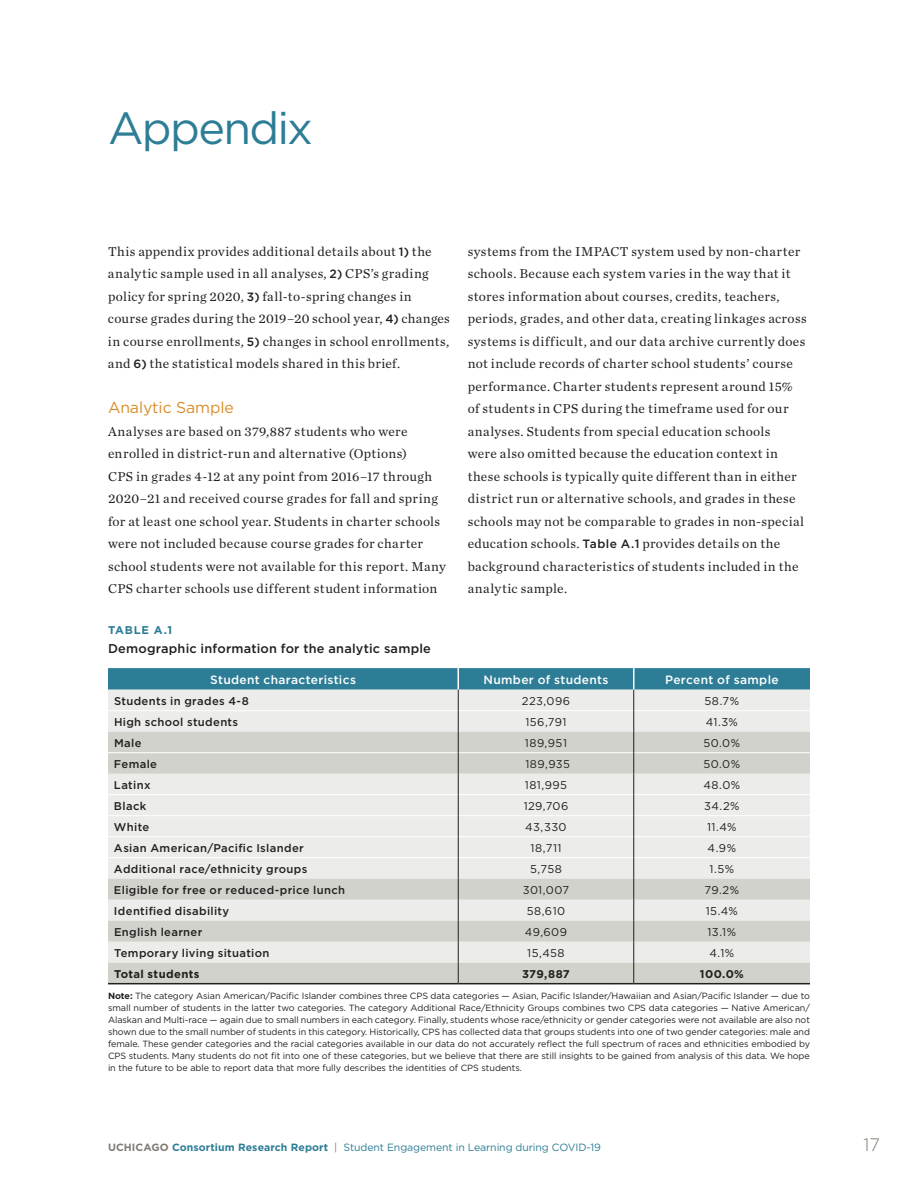
<style>
.page{position:relative;width:918px;height:1188px;background:#fff}
.page>*{position:absolute;margin:0;border:0;box-sizing:border-box;transform-origin:0 0}
.Chapter_Head_Gotham{font:45px "Gotham";letter-spacing:-.035em;color:#2d7d96}
.t1{font:300 18px "Gotham";color:#817b75}
.C_head-Gotham{font:15.75px "Gotham";letter-spacing:-.005em;color:#d98d28}
.Body_Text_1-Chronicl{font:13.5px/22.5px "Chronicle Text G1";letter-spacing:.025em;color:#231f20}
.Figure_Title{font:500 12.75px "Gotham";letter-spacing:.015em;color:#231f20}
.Table_Head{font:500 12px "Gotham";letter-spacing:.03em;color:#fff}
.Table_Head_Black{font:500 11.25px "Gotham";letter-spacing:.03em;color:#231f20}
.Table_text-Gotham{font:11.25px "Gotham";letter-spacing:.035em;color:#231f20}
.Table_Head_Black-2{font:700 11.25px "Gotham";letter-spacing:.035em;color:#231f20}
.Table_text-Gotham-2{font:700 11.25px "Gotham";letter-spacing:.03em;color:#231f20}
.Figure_Number{font:700 11.25px "Gotham";letter-spacing:.07em;color:#2d7d96}
.t2{font:10.5px "Gotham";letter-spacing:-.01em;color:#2d7d96}
.Note_Text{font:9px/12px "Gotham";letter-spacing:-.005em;color:#231f20;text-align:justify}
.s1{font-family:"Gotham";font-weight:500;font-size:12px}
.s2{font-weight:700}
.s3{font-weight:700;color:#817b75}
.s4{color:#817b75}
</style>
<div class="page">
<hr style="left:108px;top:983px;width:350px;height:1px;background:#231f20">
<hr style="left:458px;top:983px;width:176px;height:1px;background:#231f20">
<hr style="left:634px;top:983px;width:176px;height:1px;background:#231f20">
<svg style="left:108px;top:668px;width:702px;height:315px;background:#d6dbda"></svg>
<p class="Chapter_Head_Gotham" style="left:108px;top:99px;width:207px">Appendix</p>
<p class="Body_Text_1-Chronicl" style="left:108px;top:239px;width:343px">This appendix provides additional details about <span class="s1">1)</span> the analytic sample used in all analyses, <span class="s1">2)</span> CPS’s grading policy for spring 2020, <span class="s1">3)</span> fall-to-spring changes in course grades during the 2019–20 school year, <span class="s1">4)</span> changes in course enrollments, <span class="s1">5)</span> changes in school enrollments, and <span class="s1">6)</span> the statistical models shared in this brief.</p>
<p class="C_head-Gotham" style="left:108px;top:397px;width:127px">Analytic Sample</p>
<p class="Body_Text_1-Chronicl" style="left:108px;top:419px;width:340px">Analyses are based on 379,887 students who were enrolled in district-run and alternative (Options)<br>CPS in grades 4-12 at any point from 2016–17 through 2020–21 and received course grades for fall and spring for at least one school year. Students in charter schools were not included because course grades for charter school students were not available for this report. Many CPS charter schools use different student information</p>
<p class="Body_Text_1-Chronicl" style="left:468px;top:239px;width:341px">systems from the IMPACT system used by non-charter schools. Because each system varies in the way that it stores information about courses, credits, teachers, periods, grades, and other data, creating linkages across systems is difficult, and our data archive currently does not include records of charter school students’ course performance. Charter students represent around 15% of students in CPS during the timeframe used for our analyses. Students from special education schools<br>were also omitted because the education context in these schools is typically quite different than in either district run or alternative schools, and grades in these schools may not be comparable to grades in non-special education schools. <span class="s1">Table A.1</span> provides details on the background characteristics of students included in the analytic sample.</p>
<p class="Figure_Number" style="left:108px;top:622px;width:66px">TABLE A.1</p>
<p class="Figure_Title" style="left:108px;top:640px;width:325px">Demographic information for the analytic sample</p>
<p class="Table_Head" style="left:210px;top:672px;width:147px">Student characteristics</p>
<p class="Table_Head" style="left:483px;top:672px;width:127px">Number of students</p>
<p class="Table_Head" style="left:665px;top:672px;width:115px">Percent of sample</p>
<p class="Table_Head_Black" style="left:114px;top:693px;width:136px">Students in grades 4-8</p>
<p class="Table_text-Gotham" style="left:522px;top:694px;width:50px">223,096</p>
<p class="Table_text-Gotham" style="left:705px;top:694px;width:36px">58.7%</p>
<p class="Table_Head_Black" style="left:114px;top:714px;width:126px">High school students</p>
<p class="Table_text-Gotham" style="left:525px;top:715px;width:43px">156,791</p>
<p class="Table_text-Gotham" style="left:706px;top:715px;width:34px">41.3%</p>
<p class="Table_Head_Black" style="left:114px;top:735px;width:29px">Male</p>
<p class="Table_text-Gotham" style="left:525px;top:736px;width:44px">189,951</p>
<p class="Table_text-Gotham" style="left:704px;top:736px;width:38px">50.0%</p>
<p class="Table_Head_Black" style="left:114px;top:756px;width:45px">Female</p>
<p class="Table_text-Gotham" style="left:525px;top:757px;width:46px">189,935</p>
<p class="Table_text-Gotham" style="left:704px;top:757px;width:38px">50.0%</p>
<p class="Table_Head_Black" style="left:114px;top:777px;width:38px">Latinx</p>
<p class="Table_text-Gotham" style="left:525px;top:778px;width:44px">181,995</p>
<p class="Table_text-Gotham" style="left:703px;top:778px;width:38px">48.0%</p>
<p class="Table_Head_Black" style="left:114px;top:798px;width:34px">Black</p>
<p class="Table_text-Gotham" style="left:524px;top:799px;width:46px">129,706</p>
<p class="Table_text-Gotham" style="left:704px;top:799px;width:37px">34.2%</p>
<p class="Table_Head_Black" style="left:114px;top:819px;width:37px">White</p>
<p class="Table_text-Gotham" style="left:525px;top:820px;width:43px">43,330</p>
<p class="Table_text-Gotham" style="left:707px;top:820px;width:31px">11.4%</p>
<p class="Table_Head_Black" style="left:114px;top:840px;width:191px">Asian American/Pacific Islander</p>
<p class="Table_text-Gotham" style="left:530px;top:841px;width:32px">18,711</p>
<p class="Table_text-Gotham" style="left:708px;top:841px;width:30px">4.9%</p>
<p class="Table_Head_Black" style="left:114px;top:861px;width:195px">Additional race/ethnicity groups</p>
<p class="Table_text-Gotham" style="left:530px;top:862px;width:33px">5,758</p>
<p class="Table_text-Gotham" style="left:710px;top:862px;width:26px">1.5%</p>
<p class="Table_Head_Black" style="left:114px;top:882px;width:233px">Eligible for free or reduced-price lunch</p>
<p class="Table_text-Gotham" style="left:523px;top:883px;width:48px">301,007</p>
<p class="Table_text-Gotham" style="left:705px;top:883px;width:36px">79.2%</p>
<p class="Table_Head_Black" style="left:114px;top:903px;width:117px">Identified disability</p>
<p class="Table_text-Gotham" style="left:527px;top:904px;width:40px">58,610</p>
<p class="Table_text-Gotham" style="left:706px;top:904px;width:34px">15.4%</p>
<p class="Table_Head_Black" style="left:114px;top:924px;width:90px">English learner</p>
<p class="Table_text-Gotham" style="left:525px;top:925px;width:44px">49,609</p>
<p class="Table_text-Gotham" style="left:708px;top:925px;width:30px">13.1%</p>
<p class="Table_Head_Black" style="left:114px;top:945px;width:157px">Temporary living situation</p>
<p class="Table_text-Gotham" style="left:527px;top:946px;width:39px">15,458</p>
<p class="Table_text-Gotham" style="left:710px;top:946px;width:26px">4.1%</p>
<p class="Table_Head_Black-2" style="left:114px;top:966px;width:87px">Total students</p>
<p class="Table_text-Gotham-2" style="left:522px;top:966px;width:49px">379,887</p>
<p class="Table_text-Gotham-2" style="left:700px;top:966px;width:45px">100.0%</p>
<p class="Note_Text" style="left:108px;top:990px;width:704px"><span class="s2">Note:</span> The category Asian American/Pacific Islander combines three CPS data categories — Asian, Pacific Islander/Hawaiian and Asian/Pacific Islander — due to small number of students in the latter two categories. The category Additional Race/Ethnicity Groups combines two CPS data categories — Native American/ Alaskan and Multi-race — again due to small numbers in each category. Finally, students whose race/ethnicity or gender categories were not available are also not shown due to the small number of students in this category. Historically, CPS has collected data that groups students into one of two gender categories: male and female. These gender categories and the racial categories available in our data do not accurately reflect the full spectrum of races and ethnicities embodied by CPS students. Many students do not fit into one of these categories, but we believe that there are still insights to be gained from analysis of this data. We hope in the future to be able to report data that more fully describes the identities of CPS students.</p>
<p class="t2" style="left:108px;top:1141px;width:494px"><span class="s3">UCHICAGO</span> <span class="s2">Consortium Research Report</span> <span class="s4">|</span> Student Engagement in Learning during COVID-19</p>
<h2 class="t1" style="left:864px;top:1133px;width:18px">17</h2>
</div>
